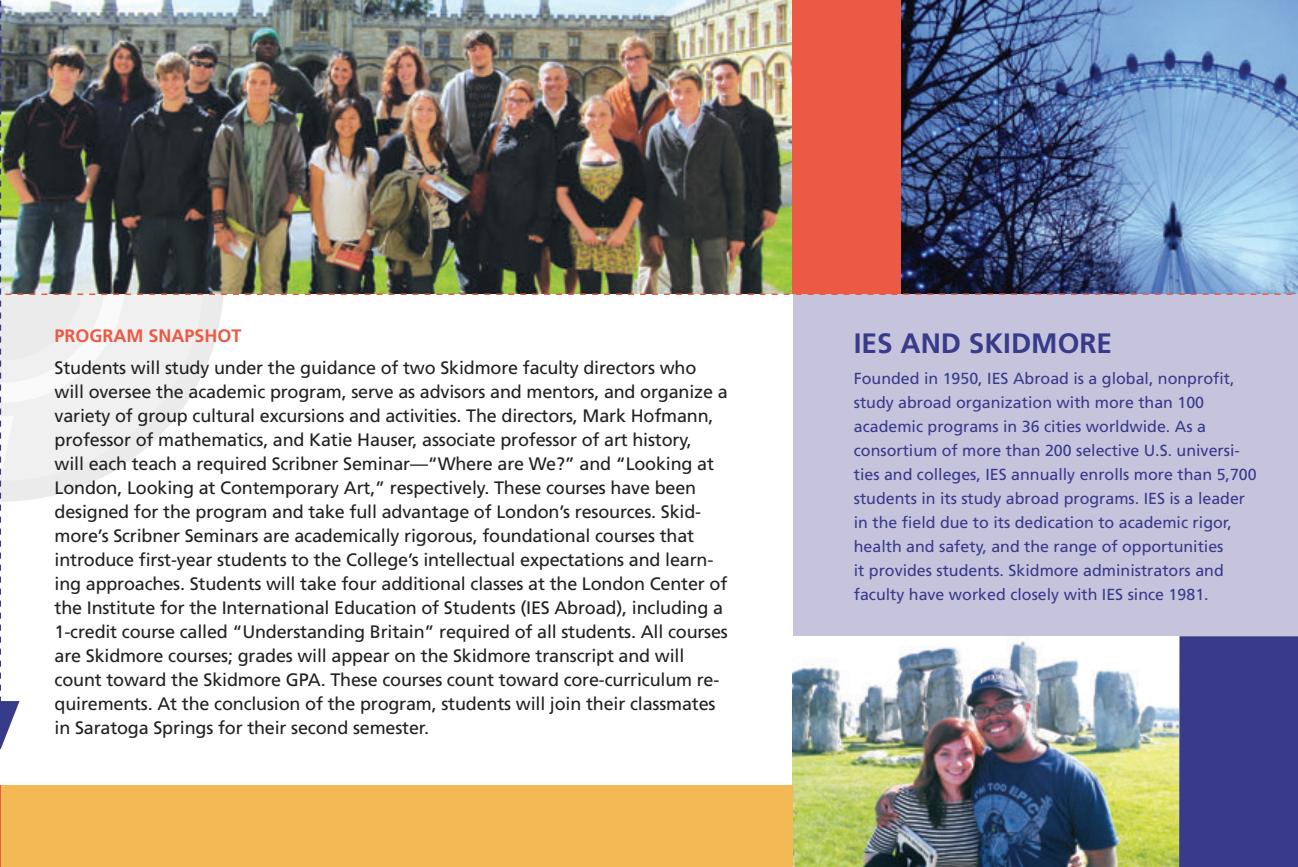
<style>
.page{position:relative;width:1298px;height:867px;background:#fff}
.page>*{position:absolute;margin:0;border:0;box-sizing:border-box;transform-origin:0 0}
.t1{font:700 28px "Frutiger";color:#373b89}
.t2{font:18px/24px "Frutiger";letter-spacing:-.01em;color:#231f20}
.t3{font:700 18px "Frutiger";color:#ec5945}
.t4{font:16px/24px "Frutiger";color:#373b89}
</style>
<div class="page">
<img style="left:793px;top:749px;width:386px;height:117px">
<div style="left:0;top:785px;width:793px;height:81px;background:#f3b955"></div>
<hr style="left:0;top:785px;width:1px;height:81px;background:#ec5945">
<div style="left:1179px;top:636px;width:119px;height:230px;background:#373b89"></div>
<img style="left:0;top:0;width:1298px;height:749px">
<p class="t3" style="left:55px;top:325px;width:189px">PROGRAM SNAPSHOT</p>
<p class="t2" style="left:55px;top:355px;width:675px">Students will study under the guidance of two Skidmore faculty directors who will oversee the academic program, serve as advisors and mentors, and organize a variety of group cultural excursions and activities. The directors, Mark Hofmann, professor of mathematics, and Katie Hauser, associate professor of art history,<br>will each teach a required Scribner Seminar—“Where are We?” and “Looking at London, Looking at Contemporary Art,” respectively. These courses have been designed for the program and take full advantage of London’s resources. Skid&shy;more’s Scribner Seminars are academically rigorous, foundational courses that introduce first-year students to the College’s intellectual expectations and learn&shy;ing approaches. Students will take four additional classes at the London Center of the Institute for the International Education of Students (IES Abroad), including a 1-credit course called “Understanding Britain” required of all students. All courses are Skidmore courses; grades will appear on the Skidmore transcript and will count toward the Skidmore GPA. These courses count toward core-curriculum re&shy;quirements. At the conclusion of the program, students will join their classmates in Saratoga Springs for their second semester.</p>
<h1 class="t1" style="left:854px;top:326px;width:260px">IES AND SKIDMORE</h1>
<p class="t4" style="left:854px;top:366px;width:404px">Founded in 1950, IES Abroad is a global, nonprofit, study abroad organization with more than 100 academic programs in 36 cities worldwide. As a consortium of more than 200 selective U.S. universi&shy;ties and colleges, IES annually enrolls more than 5,700 students in its study abroad programs. IES is a leader in the field due to its dedication to academic rigor, health and safety, and the range of opportunities<br>it provides students. Skidmore administrators and faculty have worked closely with IES since 1981.</p>
</div>
